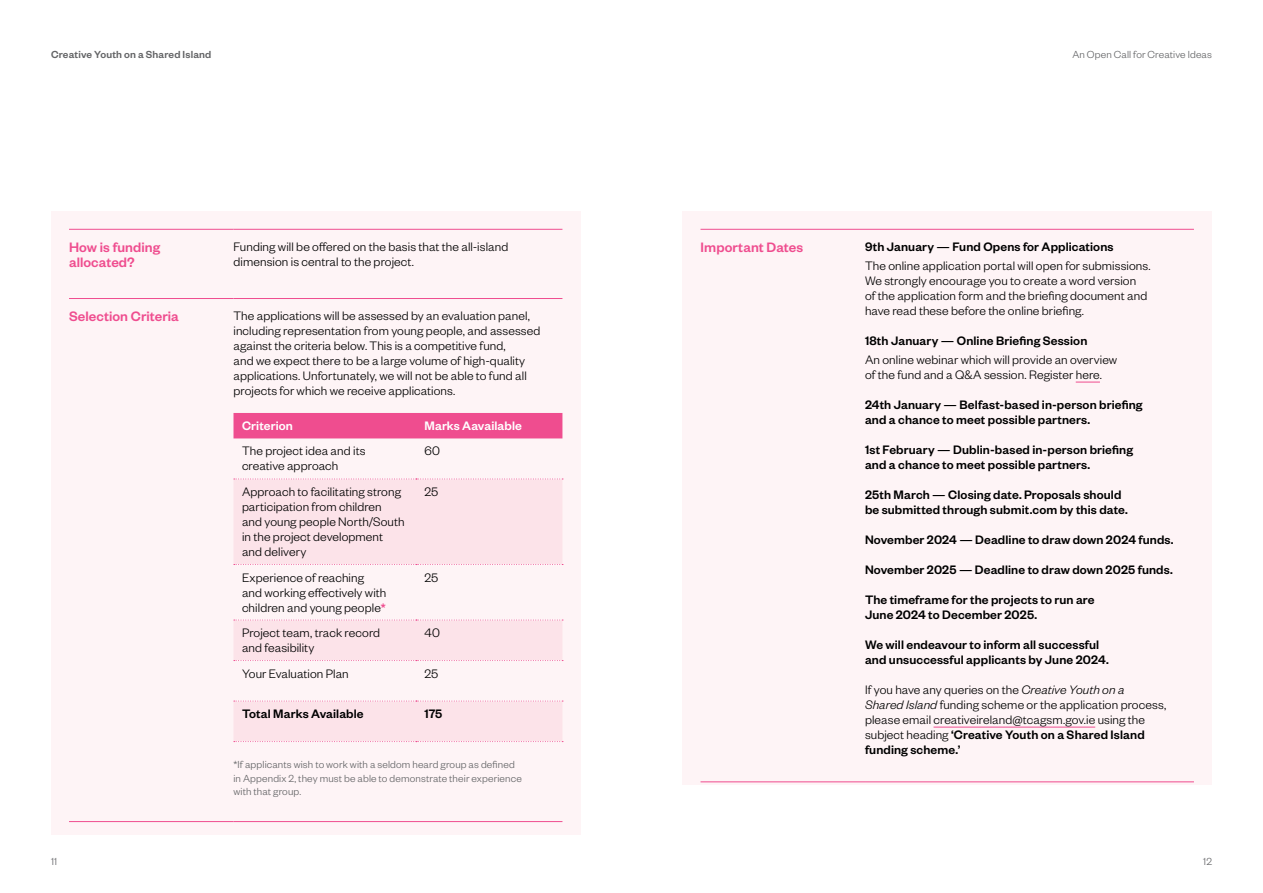
<style>
.page{position:relative;width:1263px;height:893px;background:#fff}
.page>*{position:absolute;margin:0;border:0;box-sizing:border-box;transform-origin:0 0}
.t1{font:500 15px/15px "Founders Grotesk";letter-spacing:.005em;color:#ef4d8f}
.t2{font:300 13.5px/15px "Founders Grotesk";letter-spacing:.005em;color:#000}
.t3{font:500 13.5px/15px "Founders Grotesk";letter-spacing:.01em;color:#000}
.t4{font:500 13.5px "Founders Grotesk";letter-spacing:.005em;color:#fff}
.t5{font:300 11.25px/13.5px "Founders Grotesk";letter-spacing:.015em;color:#636466}
.t6{font:500 11.25px "Founders Grotesk";letter-spacing:.015em;color:#636466}
.s1{font-weight:500;color:#ef4d8f}
.s2{font-style:italic}
.s3{font-weight:500}
</style>
<div class="page">
<div style="left:51px;top:211px;width:529px;height:623px;background:#fef4f6"></div>
<div style="left:682px;top:211px;width:530px;height:574px;background:#fef4f6"></div>
<hr style="left:69px;top:229px;width:164px;height:1px;background:#ef4d8f">
<hr style="left:233px;top:229px;width:329px;height:1px;background:#ef4d8f">
<hr style="left:69px;top:298px;width:164px;height:1px;background:#ef4d8f">
<hr style="left:233px;top:298px;width:329px;height:1px;background:#ef4d8f">
<hr style="left:69px;top:821px;width:164px;height:1px;background:#ef4d8f">
<hr style="left:233px;top:821px;width:329px;height:1px;background:#ef4d8f">
<hr style="left:700px;top:229px;width:165px;height:1px;background:#ef4d8f">
<hr style="left:865px;top:229px;width:329px;height:1px;background:#ef4d8f">
<hr style="left:700px;top:781px;width:165px;height:1px;background:#ef4d8f">
<hr style="left:865px;top:781px;width:329px;height:1px;background:#ef4d8f">
<svg style="left:1076px;top:382px;width:24px;height:1px"></svg>
<hr style="left:933px;top:727px;width:162px;height:1px;background:#ef4d8f">
<div style="left:233px;top:413px;width:329px;height:25px;background:#ef4d8f"></div>
<svg style="left:233px;top:479px;width:329px;height:263px;fill:#fce3e9"></svg>
<svg style="left:234px;top:479px;width:329px;height:1px"></svg>
<svg style="left:234px;top:564px;width:329px;height:1px"></svg>
<svg style="left:234px;top:620px;width:329px;height:1px"></svg>
<svg style="left:234px;top:660px;width:329px;height:1px"></svg>
<svg style="left:234px;top:701px;width:329px;height:1px"></svg>
<svg style="left:234px;top:741px;width:329px;height:1px"></svg>
<p class="t6" style="left:51px;top:47px;width:162px">Creative Youth on a Shared Island</p>
<p class="t1" style="left:69px;top:238px;width:93px">How is funding allocated?</p>
<p class="t2" style="left:233px;top:238px;width:276px">Funding will be offered on the basis that the all-island dimension is central to the project.</p>
<p class="t1" style="left:69px;top:308px;width:111px">Selection Criteria</p>
<p class="t2" style="left:233px;top:307px;width:308px">The applications will be assessed by an evaluation panel, including representation from young people, and assessed against the criteria below. This is a competitive fund,<br>and we expect there to be a large volume of high-quality applications. Unfortunately, we will not be able to fund all projects for which we receive applications.</p>
<p class="t4" style="left:242px;top:417px;width:52px">Criterion</p>
<p class="t4" style="left:424px;top:417px;width:99px">Marks Aavailable</p>
<p class="t2" style="left:242px;top:443px;width:125px">The project idea and its creative approach</p>
<p class="t2" style="left:424px;top:443px;width:17px">60</p>
<p class="t2" style="left:242px;top:483px;width:164px">Approach to facilitating strong participation from children and young people North/South in the project development and delivery</p>
<p class="t2" style="left:424px;top:483px;width:15px">25</p>
<p class="t2" style="left:242px;top:569px;width:146px">Experience of reaching and working effectively with children and young people<span class="s1">*</span></p>
<p class="t2" style="left:424px;top:569px;width:15px">25</p>
<p class="t2" style="left:242px;top:625px;width:140px">Project team, track record and feasibility</p>
<p class="t2" style="left:424px;top:625px;width:17px">40</p>
<p class="t2" style="left:242px;top:665px;width:108px">Your Evaluation Plan</p>
<p class="t2" style="left:424px;top:665px;width:15px">25</p>
<p class="t3" style="left:242px;top:706px;width:123px">Total Marks Available</p>
<p class="t3" style="left:424px;top:706px;width:19px">175</p>
<p class="t5" style="left:233px;top:757px;width:290px">*If applicants wish to work with a seldom heard group as defined in Appendix 2, they must be able to demonstrate their experience with that group.</p>
<p class="t5" style="left:1072px;top:47px;width:141px">An Open Call for Creative Ideas</p>
<p class="t1" style="left:700px;top:238px;width:104px">Important Dates</p>
<p class="t3" style="left:865px;top:238px;width:250px">9th January — Fund Opens for Applications</p>
<p class="t2" style="left:865px;top:257px;width:287px">The online application portal will open for submissions.<br>We strongly encourage you to create a word version<br>of the application form and the briefing document and have read these before the online briefing.</p>
<p class="t3" style="left:865px;top:332px;width:224px">18th January — Online Briefing Session</p>
<p class="t2" style="left:865px;top:352px;width:254px">An online webinar which will provide an overview of the fund and a Q&amp;A session. Register here.</p>
<p class="t3" style="left:865px;top:397px;width:279px">24th January — Belfast-based in-person briefing and a chance to meet possible partners.</p>
<p class="t3" style="left:865px;top:442px;width:270px">1st February — Dublin-based in-person briefing and a chance to meet possible partners.</p>
<p class="t3" style="left:865px;top:487px;width:264px">25th March — Closing date. Proposals should be submitted through submit.com by this date.</p>
<p class="t3" style="left:865px;top:532px;width:310px">November 2024 — Deadline to draw down 2024 funds.</p>
<p class="t3" style="left:865px;top:562px;width:309px">November 2025 — Deadline to draw down 2025 funds.</p>
<p class="t3" style="left:865px;top:592px;width:231px">The timeframe for the projects to run are<br>June 2024 to December 2025.</p>
<p class="t3" style="left:865px;top:637px;width:245px">We will endeavour to inform all successful and unsuccessful applicants by June 2024.</p>
<p class="t2" style="left:865px;top:682px;width:303px">If you have any queries on the <span class="s2">Creative Youth on a Shared Island</span> funding scheme or the application process, please email creativeireland@tcagsm.gov.ie using the subject heading <span class="s3">‘Creative Youth on a Shared Island funding scheme.’</span></p>
<p class="t5" style="left:51px;top:854px;width:8px">11</p>
<p class="t5" style="left:1203px;top:854px;width:10px">12</p>
</div>
